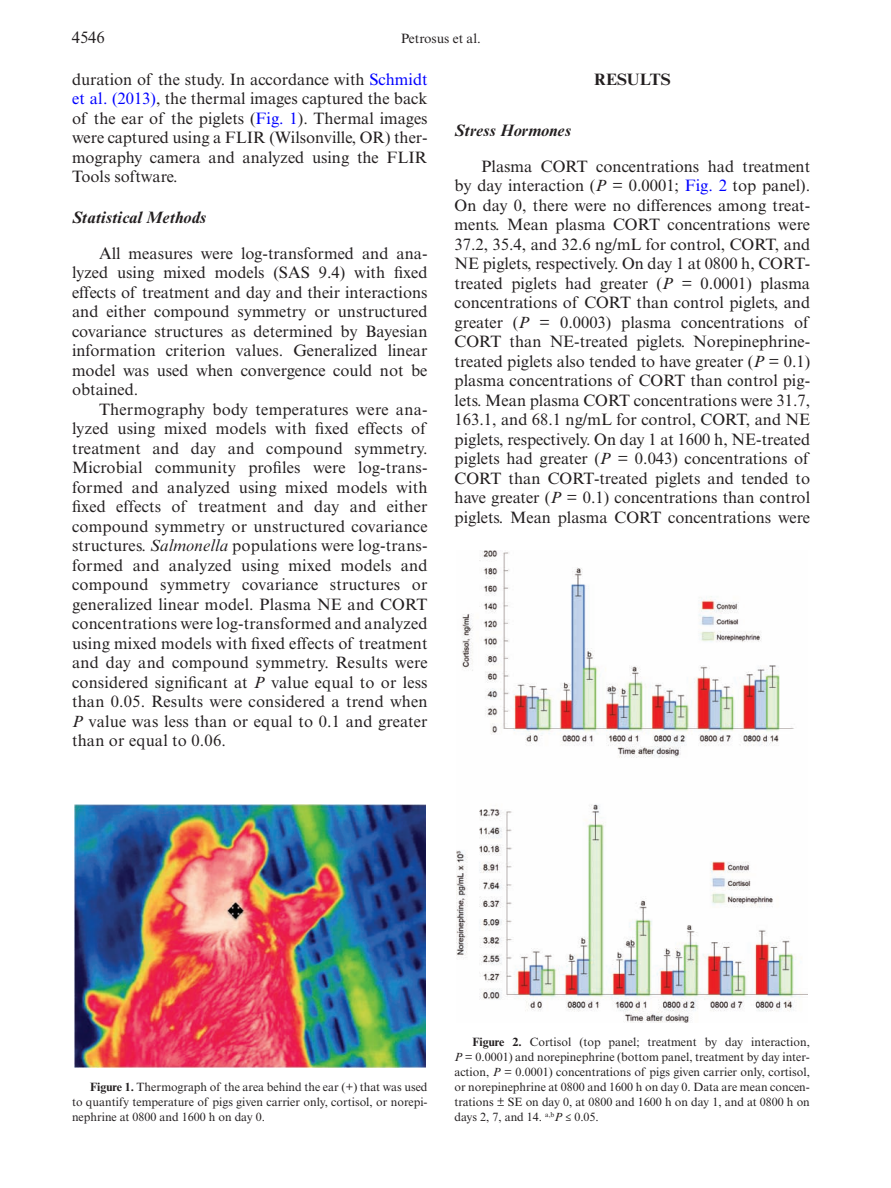
<style>
.page{position:relative;width:891px;height:1188px;background:#fff}
.page>*{position:absolute;margin:0;border:0;box-sizing:border-box;transform-origin:0 0}
.t1{font:16.5px/19.5px "Times New Roman MT Std";color:#231f20;text-align:justify}
.t2{font:italic 700 16.5px "Times New Roman MT Std";color:#231f20}
.t3{font:700 16.5px "Times New Roman MT Std";color:#231f20}
.t4{font:13.5px "Times New Roman MT Std";color:#231f20}
.t5{font:12px/15px "Times New Roman MT Std";color:#231f20;text-align:justify}
.s1{color:#00f}
.s2{font-style:italic}
.s3{font-weight:700}
</style>
<div class="page">
<img style="left:74px;top:804px;width:351px;height:263px">
<img style="left:457px;top:550px;width:351px;height:472px">
<p class="t1" style="left:72px;top:28px;width:34px">4546</p>
<p class="t4" style="left:401px;top:30px;width:81px">Petrosus et al.</p>
<p class="t1" style="left:72px;top:69px;width:357px">duration of the study. In accordance with <span class="s1">Schmidt et al. (2013)</span>, the thermal images captured the back of the ear of the piglets (<span class="s1">Fig. 1</span>). Thermal images were captured using a FLIR (Wilsonville, OR) ther&shy;mography camera and analyzed using the FLIR Tools software.</p>
<p class="t2" style="left:72px;top:207px;width:136px">Statistical Methods</p>
<p class="t1" style="left:72px;top:243px;width:357px;text-indent:27px">All measures were log-transformed and ana&shy;lyzed using mixed models (SAS 9.4) with fixed effects of treatment and day and their interactions and either compound symmetry or unstructured covariance structures as determined by Bayesian information criterion values. Generalized linear model was used when convergence could not be obtained.</p>
<p class="t1" style="left:72px;top:399px;width:357px;text-indent:27px">Thermography body temperatures were ana&shy;lyzed using mixed models with fixed effects of treatment and day and compound symmetry.<br>Microbial community profiles were log-trans&shy;formed and analyzed using mixed models with fixed effects of treatment and day and either compound symmetry or unstructured covariance structures. <span class="s2">Salmonella</span> populations were log-trans&shy;formed and analyzed using mixed models and compound symmetry covariance structures or generalized linear model. Plasma NE and CORT concentrations were log-transformed and analyzed using mixed models with fixed effects of treatment and day and compound symmetry. Results were considered significant at <span class="s2">P</span> value equal to or less than 0.05. Results were considered a trend when <span class="s2">P</span> value was less than or equal to 0.1 and greater than or equal to 0.06.</p>
<p class="t3" style="left:594px;top:69px;width:78px">RESULTS</p>
<p class="t2" style="left:455px;top:120px;width:118px">Stress Hormones</p>
<p class="t1" style="left:455px;top:156px;width:357px;text-indent:27px">Plasma CORT concentrations had treatment by day interaction (<span class="s2">P</span> = 0.0001; <span class="s1">Fig. 2</span> top panel).<br>On day 0, there were no differences among treat&shy;ments. Mean plasma CORT concentrations were 37.2, 35.4, and 32.6 ng/mL for control, CORT, and NE piglets, respectively. On day 1 at 0800 h, CORT&shy;treated piglets had greater (<span class="s2">P</span> = 0.0001) plasma concentrations of CORT than control piglets, and greater (<span class="s2">P</span> = 0.0003) plasma concentrations of CORT than NE-treated piglets. Norepinephrine&shy;treated piglets also tended to have greater (<span class="s2">P</span> = 0.1) plasma concentrations of CORT than control pig&shy;lets. Mean plasma CORT concentrations were 31.7, 163.1, and 68.1 ng/mL for control, CORT, and NE piglets, respectively. On day 1 at 1600 h, NE-treated piglets had greater (<span class="s2">P</span> = 0.043) concentrations of CORT than CORT-treated piglets and tended to have greater (<span class="s2">P</span> = 0.1) concentrations than control piglets. Mean plasma CORT concentrations were</p>
<p class="t5" style="left:72px;top:1079px;width:357px;text-indent:18px"><span class="s3">Figure 1.</span> Thermograph of the area behind the ear (+) that was used to quantify temperature of pigs given carrier only, cortisol, or norepi&shy;nephrine at 0800 and 1600 h on day 0.</p>
<p class="t5" style="left:454px;top:1034px;width:357px;text-indent:18px"><span class="s3">Figure 2.</span> Cortisol (top panel; treatment by day interaction, <span class="s2">P</span> = 0.0001) and norepinephrine (bottom panel, treatment by day inter&shy;action, <span class="s2">P</span> = 0.0001) concentrations of pigs given carrier only, cortisol, or norepinephrine at 0800 and 1600 h on day 0. Data are mean concen&shy;trations ± SE on day 0, at 0800 and 1600 h on day 1, and at 0800 h on days 2, 7, and 14. <sup>a,b</sup><span class="s2">P</span> ≤ 0.05.</p>
</div>
